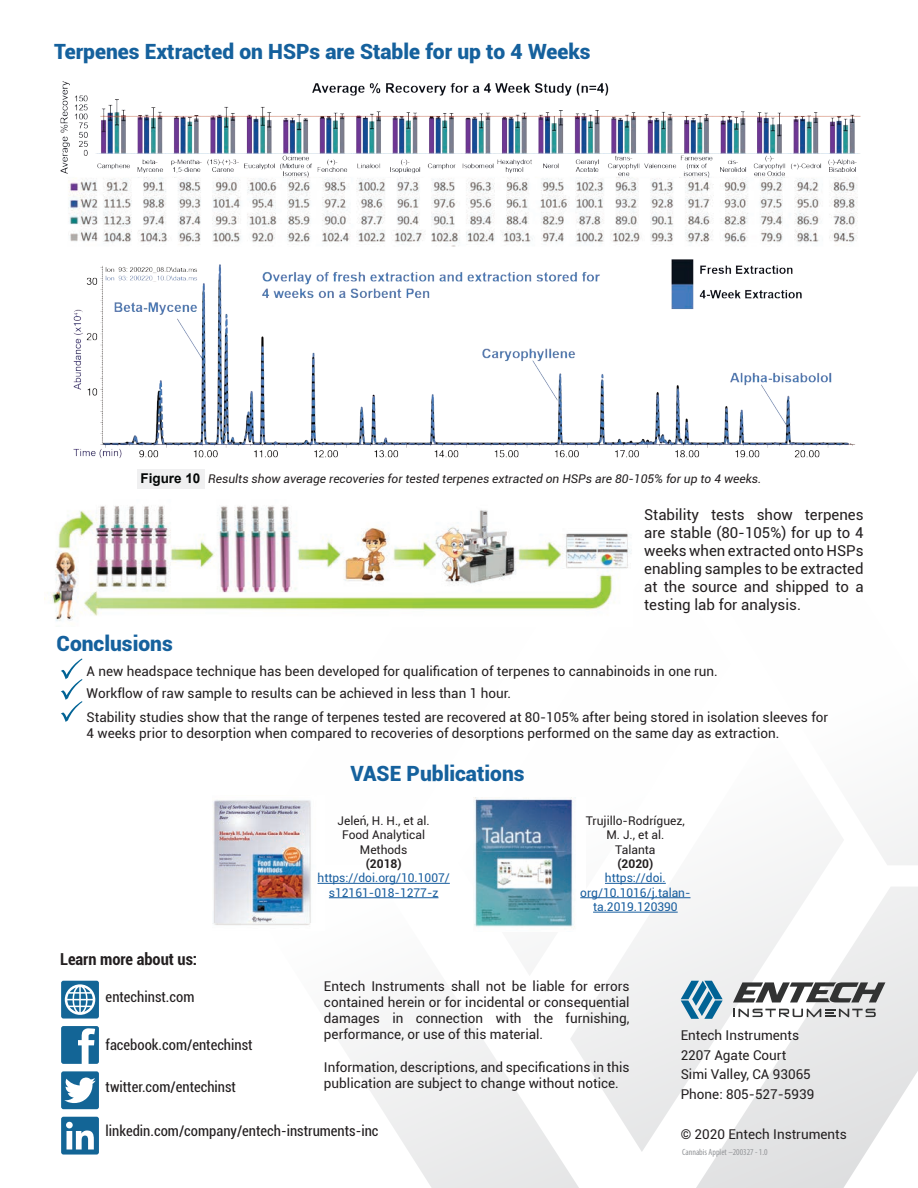
<style>
.page{position:relative;width:918px;height:1188px;background:#fff}
.page>*{position:absolute;margin:0;border:0;box-sizing:border-box;transform-origin:0 0}
.t1{font:900 21px "Roboto";color:#15619d}
.t2{font:700 condensed 16.5px "Roboto";color:#231f20}
.t3{font:15px/18px "Roboto";color:#231f20;text-align:justify}
.t4{font:condensed 14.7px "Roboto";color:#231f20}
.t5{font:13.5px/16.2px "Roboto";color:#231f20}
.t6{font:italic 12px "Roboto";color:#231f20}
.t7{font:12px/14.4px "Roboto";color:#175d9e;text-align:center}
.t8{font:12px/14.4px "Roboto";color:#231f20;text-align:center}
.t9{font:700 12px "Roboto";color:#231f20}
.t10{font:condensed 9px "Myriad Pro";color:#939598}
.s1{font-family:"Arial";font-weight:700;font-style:normal;font-size:13.5px;color:#040706}
</style>
<div class="page">
<svg style="left:324px;top:813px;width:594px;height:375px"></svg>
<svg style="left:733px;top:1009px;width:143px;height:8px"></svg>
<svg style="left:733px;top:982px;width:152px;height:21px"></svg>
<svg style="left:681px;top:981px;width:42px;height:38px;background:#70a4bf"></svg>
<img style="left:60px;top:81px;width:801px;height:377px">
<img style="left:44px;top:506px;width:587px;height:115px">
<div style="left:137px;top:469px;width:67px;height:20px;background:#f0f0f1"></div>
<svg style="left:61px;top:1071px;width:38px;height:38px"></svg>
<svg style="left:61px;top:1026px;width:38px;height:38px"></svg>
<svg style="left:61px;top:1117px;width:38px;height:38px"></svg>
<svg style="left:61px;top:981px;width:38px;height:38px"></svg>
<svg style="left:61px;top:658px;width:21px;height:64px"></svg>
<img style="left:213px;top:800px;width:111px;height:125px">
<img style="left:474px;top:797px;width:111px;height:135px">
<hr style="left:318px;top:883px;width:132px;height:1px;background:#175d9e">
<hr style="left:329px;top:897px;width:109px;height:1px;background:#175d9e">
<hr style="left:605px;top:883px;width:61px;height:1px;background:#175d9e">
<hr style="left:580px;top:897px;width:111px;height:1px;background:#175d9e">
<hr style="left:593px;top:912px;width:85px;height:1px;background:#175d9e">
<h1 class="t1" style="left:54px;top:37px;width:538px">Terpenes Extracted on HSPs are Stable for up to 4 Weeks</h1>
<p class="t6" style="left:140px;top:470px;width:623px"><span class="s1">Figure 10</span> Results show average recoveries for tested terpenes extracted on HSPs are 80-105% for up to 4 weeks.</p>
<h1 class="t1" style="left:57px;top:629px;width:118px">Conclusions</h1>
<p class="t3" style="left:644px;top:506px;width:221px">Stability tests show terpenes are stable (80-105%) for up to 4 weeks when extracted onto HSPs enabling samples to be extracted at the source and shipped to a testing lab for analysis.</p>
<p class="t5" style="left:87px;top:659px;width:743px;line-height:23px">A new headspace technique has been developed for qualification of terpenes to cannabinoids in one run.<br>Workflow of raw sample to results can be achieved in less than 1 hour.<br>Stability studies show that the range of terpenes tested are recovered at 80-105% after being stored in isolation sleeves for</p>
<p class="t5" style="left:87px;top:724px;width:694px">4 weeks prior to desorption when compared to recoveries of desorptions performed on the same day as extraction.</p>
<h1 class="t1" style="left:351px;top:759px;width:175px">VASE Publications</h1>
<p class="t8" style="left:338px;top:813px;width:94px">Jeleń, H. H., et al.<br>Food Analytical<br>Methods</p>
<p class="t9" style="left:366px;top:855px;width:37px">(2018)</p>
<p class="t7" style="left:318px;top:871px;width:134px">https://doi.org/10.1007/ s12161-018-1277-z</p>
<p class="t8" style="left:586px;top:813px;width:100px">Trujillo-Rodríguez,<br>M. J., et al.<br>Talanta</p>
<p class="t9" style="left:617px;top:855px;width:37px">(2020)</p>
<p class="t7" style="left:580px;top:871px;width:112px">https://doi. org/10.1016/j.talan&shy;ta.2019.120390</p>
<p class="t2" style="left:60px;top:948px;width:139px">Learn more about us:</p>
<p class="t4" style="left:106px;top:987px;width:90px">entechinst.com</p>
<p class="t4" style="left:106px;top:1034px;width:148px">facebook.com/entechinst</p>
<p class="t4" style="left:106px;top:1076px;width:132px">twitter.com/entechinst</p>
<p class="t4" style="left:106px;top:1120px;width:274px">linkedin.com/company/entech-instruments-inc</p>
<p class="t5" style="left:324px;top:977px;width:307px;text-align:justify">Entech Instruments shall not be liable for errors contained herein or for incidental or consequential damages in connection with the furnishing, performance, or use of this material.</p>
<p class="t5" style="left:324px;top:1058px;width:307px">Information, descriptions, and specifications in this publication are subject to change without notice.</p>
<p class="t5" style="left:681px;top:1025px;width:135px;line-height:19.5px">Entech Instruments<br>2207 Agate Court<br>Simi Valley, CA 93065<br>Phone: 805-527-5939</p>
<p class="t5" style="left:681px;top:1126px;width:168px">© 2020 Entech Instruments</p>
<p class="t10" style="left:682px;top:1146px;width:87px">Cannabis Applet –200327 - 1.0</p>
</div>
